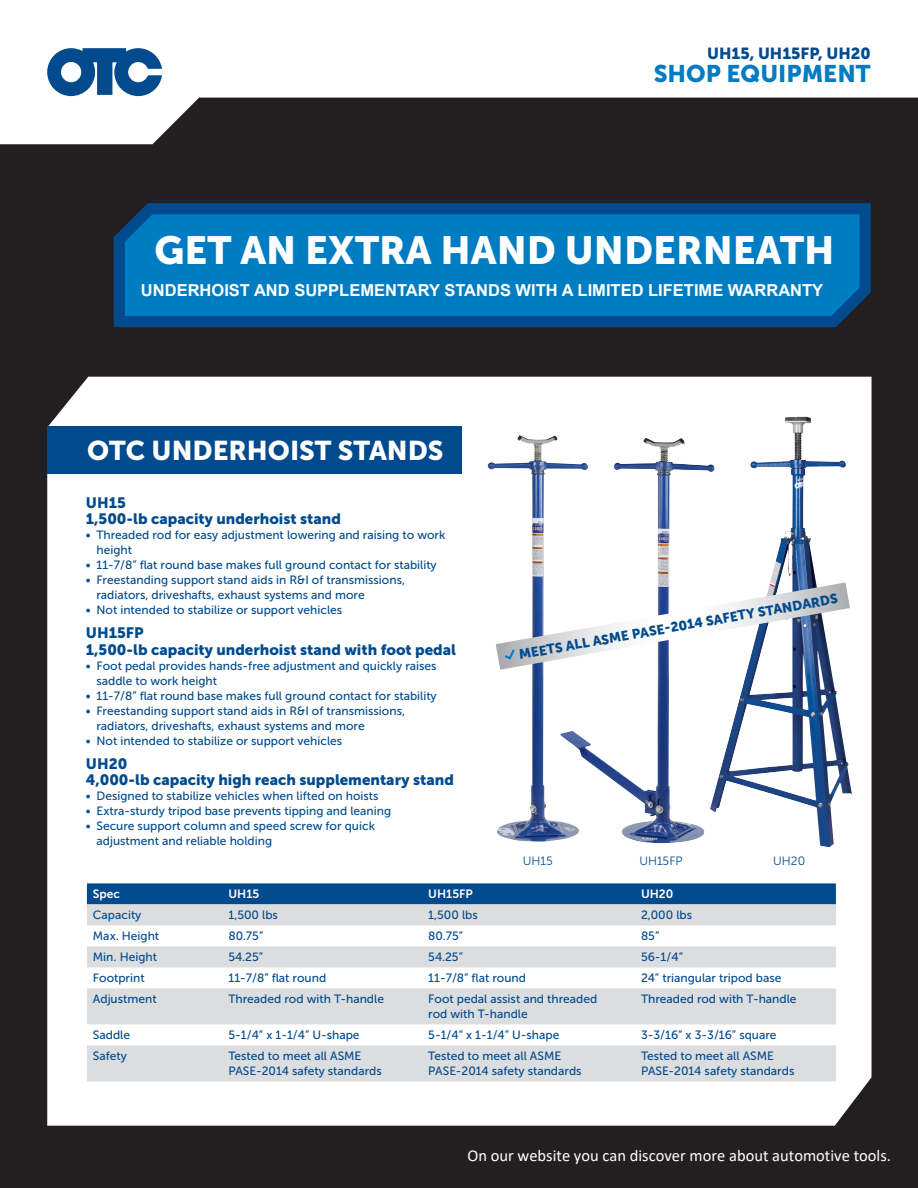
<style>
.page{position:relative;width:918px;height:1188px;background:#fff}
.page>*{position:absolute;margin:0;border:0;box-sizing:border-box;transform-origin:0 0}
.t1{font:39px "Museo Sans 900";color:#fff}
.Text_bold_10_5_pt{font:27px "Museo Sans 900";color:#fff}
.Headline_bold_20_5_p{font:24px "Museo Sans 900";color:#007cc2}
.t2{font:700 16.5px "Arial";color:#fff}
.t3{font:16.5px "Calibri";color:#fff}
.Headline_bold_20_5_p-2{font:15.9px "Museo Sans 900";color:#004a8d}
.Text_bold_10_5_pt-2{font:15px/16.5px "Museo Sans 900";color:#004a8d}
.Text_bold_13_5_pt{font:13.5px "Museo Sans 900";color:#004a8d}
.Text_bold_10_5_pt-3{font:12px/15px "Museo Sans 500";color:#004a8d}
.Text_bold_10_5_pt-4{font:12px "Museo Sans 700";color:#fff}
.Text_bold_10_5_pt-5{font:12px "Museo Sans 300";color:#004a8d}
</style>
<div class="page">
<div style="left:0;top:69px;width:918px;height:1119px;background:#231f20"></div>
<div style="left:47px;top:377px;width:825px;height:749px;background:#fff"></div>
<svg style="left:0;top:69px;width:918px;height:75px"></svg>
<svg style="left:47px;top:48px;width:115px;height:48px;background:#4d80af"></svg>
<svg style="left:113px;top:203px;width:758px;height:125px;background:#0070b4"></svg>
<div style="left:47px;top:426px;width:415px;height:48px;background:#004a8d"></div>
<img style="left:488px;top:435px;width:91px;height:407px">
<img style="left:560px;top:438px;width:121px;height:384px">
<img style="left:750px;top:417px;width:52px;height:111px">
<svg style="left:496px;top:582px;width:354px;height:88px;background:#dcdfe7"></svg>
<div style="left:87px;top:883px;width:749px;height:21px;background:#004a8d"></div>
<svg style="left:87px;top:904px;width:749px;height:177px;background:#e8e8ea"></svg>
<p class="Headline_bold_20_5_p-2" style="left:707px;top:45px;width:165px">UH15, UH15FP, UH20</p>
<p class="Headline_bold_20_5_p" style="left:654px;top:60px;width:219px">SHOP EQUIPMENT</p>
<p class="t1" style="left:154px;top:228px;width:681px">GET AN EXTRA HAND UNDERNEATH</p>
<p class="t2" style="left:141px;top:279px;width:684px">UNDERHOIST AND SUPPLEMENTARY STANDS WITH A LIMITED LIFETIME WARRANTY</p>
<p class="Text_bold_10_5_pt" style="left:87px;top:435px;width:358px">OTC UNDERHOIST STANDS</p>
<p class="Text_bold_10_5_pt-2" style="left:86px;top:494px;width:256px">UH15<br>1,500-lb capacity underhoist stand</p>
<p class="Text_bold_10_5_pt-3" style="left:96px;top:528px;width:350px;text-indent:-10px">• Threaded rod for easy adjustment lowering and raising to work height</p>
<p class="Text_bold_10_5_pt-3" style="left:86px;top:558px;width:352px">• 11-7/8” flat round base makes full ground contact for stability</p>
<p class="Text_bold_10_5_pt-3" style="left:96px;top:573px;width:310px;text-indent:-10px">• Freestanding support stand aids in R&amp;I of transmissions, radiators, driveshafts, exhaust systems and more</p>
<p class="Text_bold_10_5_pt-3" style="left:86px;top:603px;width:258px">• Not intended to stabilize or support vehicles</p>
<p class="Text_bold_10_5_pt-2" style="left:86px;top:625px;width:372px">UH15FP<br>1,500-lb capacity underhoist stand with foot pedal</p>
<p class="Text_bold_10_5_pt-3" style="left:96px;top:658px;width:342px;text-indent:-10px">• Foot pedal provides hands-free adjustment and quickly raises saddle to work height</p>
<p class="Text_bold_10_5_pt-3" style="left:86px;top:688px;width:352px">• 11-7/8” flat round base makes full ground contact for stability</p>
<p class="Text_bold_10_5_pt-3" style="left:96px;top:703px;width:310px;text-indent:-10px">• Freestanding support stand aids in R&amp;I of transmissions, radiators, driveshafts, exhaust systems and more</p>
<p class="Text_bold_10_5_pt-3" style="left:86px;top:733px;width:258px">• Not intended to stabilize or support vehicles</p>
<p class="Text_bold_10_5_pt-2" style="left:86px;top:755px;width:370px">UH20<br>4,000-lb capacity high reach supplementary stand</p>
<p class="Text_bold_10_5_pt-3" style="left:86px;top:789px;width:294px">• Designed to stabilize vehicles when lifted on hoists</p>
<p class="Text_bold_10_5_pt-3" style="left:86px;top:804px;width:307px">• Extra-sturdy tripod base prevents tipping and leaning</p>
<p class="Text_bold_10_5_pt-3" style="left:96px;top:819px;width:280px;text-indent:-10px">• Secure support column and speed screw for quick adjustment and reliable holding</p>
<p class="Text_bold_13_5_pt" style="left:518px;top:647px;width:325px;rotate:-10deg">MEETS ALL ASME PASE-2014 SAFETY STANDARDS</p>
<p class="Text_bold_10_5_pt-5" style="left:523px;top:855px;width:31px">UH15</p>
<p class="Text_bold_10_5_pt-5" style="left:639px;top:855px;width:45px">UH15FP</p>
<p class="Text_bold_10_5_pt-5" style="left:773px;top:855px;width:33px">UH20</p>
<p class="Text_bold_10_5_pt-4" style="left:93px;top:888px;width:29px">Spec</p>
<p class="Text_bold_10_5_pt-4" style="left:228px;top:888px;width:32px">UH15</p>
<p class="Text_bold_10_5_pt-4" style="left:428px;top:888px;width:46px">UH15FP</p>
<p class="Text_bold_10_5_pt-4" style="left:641px;top:888px;width:34px">UH20</p>
<p class="Text_bold_10_5_pt-3" style="left:93px;top:908px;width:50px">Capacity</p>
<p class="Text_bold_10_5_pt-3" style="left:228px;top:908px;width:51px">1,500 lbs</p>
<p class="Text_bold_10_5_pt-3" style="left:428px;top:908px;width:51px">1,500 lbs</p>
<p class="Text_bold_10_5_pt-3" style="left:641px;top:908px;width:53px">2,000 lbs</p>
<p class="Text_bold_10_5_pt-3" style="left:93px;top:929px;width:68px">Max. Height</p>
<p class="Text_bold_10_5_pt-3" style="left:228px;top:929px;width:36px">80.75”</p>
<p class="Text_bold_10_5_pt-3" style="left:428px;top:929px;width:36px">80.75”</p>
<p class="Text_bold_10_5_pt-3" style="left:641px;top:929px;width:20px">85”</p>
<p class="Text_bold_10_5_pt-3" style="left:93px;top:950px;width:66px">Min. Height</p>
<p class="Text_bold_10_5_pt-3" style="left:228px;top:950px;width:36px">54.25”</p>
<p class="Text_bold_10_5_pt-3" style="left:428px;top:950px;width:36px">54.25”</p>
<p class="Text_bold_10_5_pt-3" style="left:641px;top:950px;width:43px">56-1/4”</p>
<p class="Text_bold_10_5_pt-3" style="left:93px;top:971px;width:53px">Footprint</p>
<p class="Text_bold_10_5_pt-3" style="left:228px;top:971px;width:99px">11-7/8” flat round</p>
<p class="Text_bold_10_5_pt-3" style="left:428px;top:971px;width:99px">11-7/8” flat round</p>
<p class="Text_bold_10_5_pt-3" style="left:641px;top:971px;width:142px">24” triangular tripod base</p>
<p class="Text_bold_10_5_pt-3" style="left:93px;top:992px;width:65px">Adjustment</p>
<p class="Text_bold_10_5_pt-3" style="left:228px;top:992px;width:157px">Threaded rod with T-handle</p>
<p class="Text_bold_10_5_pt-3" style="left:428px;top:992px;width:171px">Foot pedal assist and threaded rod with T-handle</p>
<p class="Text_bold_10_5_pt-3" style="left:641px;top:992px;width:157px">Threaded rod with T-handle</p>
<p class="Text_bold_10_5_pt-3" style="left:93px;top:1028px;width:39px">Saddle</p>
<p class="Text_bold_10_5_pt-3" style="left:228px;top:1028px;width:133px">5-1/4” x 1-1/4” U-shape</p>
<p class="Text_bold_10_5_pt-3" style="left:428px;top:1028px;width:133px">5-1/4” x 1-1/4” U-shape</p>
<p class="Text_bold_10_5_pt-3" style="left:641px;top:1028px;width:137px">3-3/16” x 3-3/16” square</p>
<p class="Text_bold_10_5_pt-3" style="left:93px;top:1049px;width:35px">Safety</p>
<p class="Text_bold_10_5_pt-3" style="left:228px;top:1049px;width:155px">Tested to meet all ASME<br>PASE-2014 safety standards</p>
<p class="Text_bold_10_5_pt-3" style="left:428px;top:1049px;width:155px">Tested to meet all ASME<br>PASE-2014 safety standards</p>
<p class="Text_bold_10_5_pt-3" style="left:641px;top:1049px;width:155px">Tested to meet all ASME<br>PASE-2014 safety standards</p>
<h3 class="t3" style="left:467px;top:1144px;width:425px">On our website you can discover more about automotive tools.</h3>
</div>
